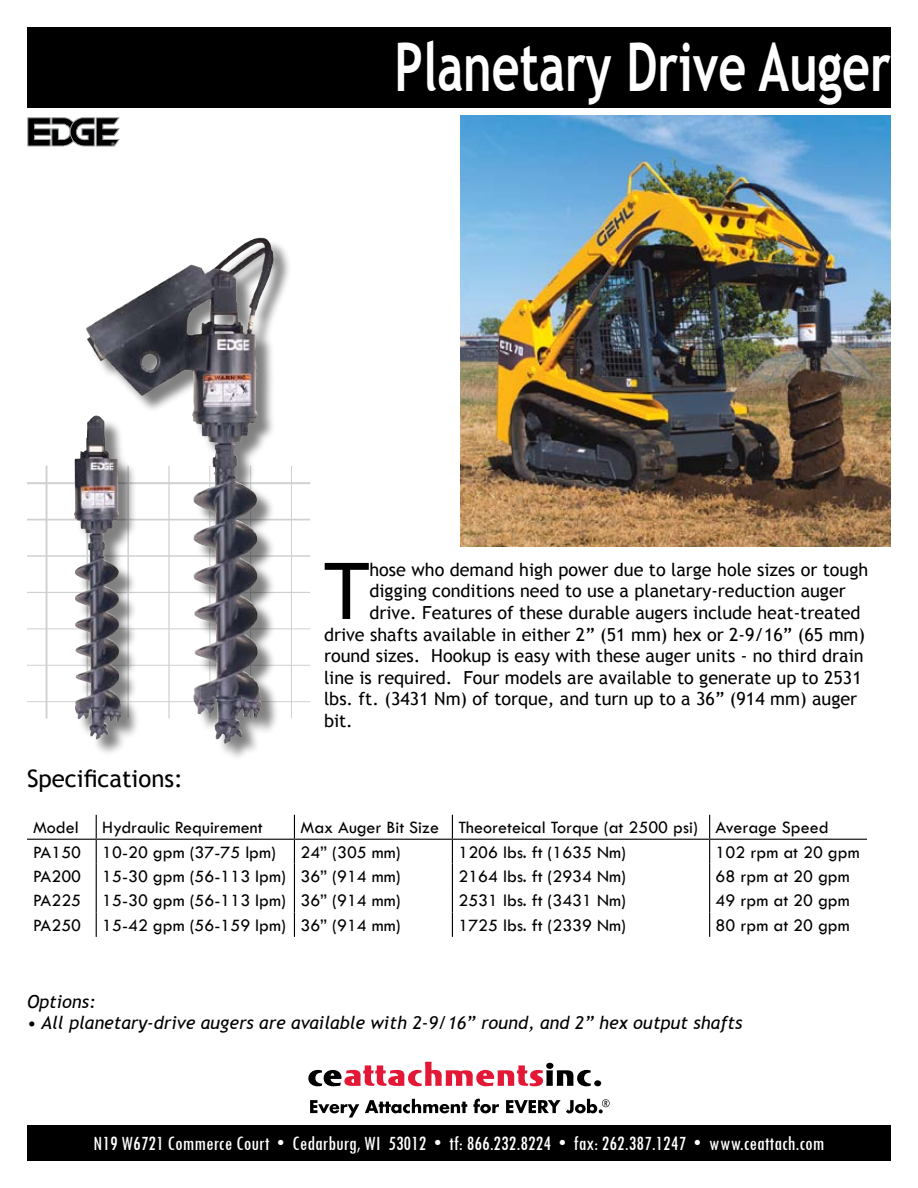
<style>
.page{position:relative;width:918px;height:1188px;background:#fff}
.page>*{position:absolute;margin:0;border:0;box-sizing:border-box;transform-origin:0 0}
.t1{font:78.3px "Trebuchet MS";color:#000}
.t2{font:700 67.5px "Trebuchet MS";color:#fff;scale:.72 1}
.t3{font:24px "Trebuchet MS";color:#000}
.t4{font:condensed 21px "Tw Cen";color:#fff}
.t5{font:18px "Trebuchet MS";color:#000}
.t6{font:18px "Tw Cen";color:#000}
.t7{font:italic 18px "Trebuchet MS";color:#000}
</style>
<div class="page">
<div style="left:27px;top:1126px;width:864px;height:35px;background:#000"></div>
<div style="left:27px;top:27px;width:864px;height:81px;background:#000"></div>
<img style="left:461px;top:116px;width:430px;height:430px">
<hr style="left:27px;top:839px;width:69px;height:1px;background:#000">
<hr style="left:96px;top:839px;width:198px;height:1px;background:#000">
<hr style="left:294px;top:839px;width:158px;height:1px;background:#000">
<hr style="left:452px;top:839px;width:258px;height:1px;background:#000">
<hr style="left:710px;top:839px;width:157px;height:1px;background:#000">
<svg style="left:96px;top:815px;width:1px;height:122px"></svg>
<svg style="left:294px;top:815px;width:1px;height:122px"></svg>
<svg style="left:452px;top:815px;width:1px;height:122px"></svg>
<svg style="left:709px;top:815px;width:1px;height:122px"></svg>
<svg style="left:308px;top:1062px;width:283px;height:24px"></svg>
<div style="left:594px;top:1080px;width:7px;height:6px;background:#000;border-radius:50%"></div>
<svg style="left:310px;top:1100px;width:49px;height:18px"></svg>
<svg style="left:365px;top:1099px;width:102px;height:14px"></svg>
<svg style="left:473px;top:1099px;width:26px;height:14px"></svg>
<svg style="left:506px;top:1099px;width:104px;height:14px"></svg>
<svg style="left:28px;top:118px;width:91px;height:28px"></svg>
<hr style="left:27px;top:701px;width:283px;height:1px;background:#cfd0d2">
<hr style="left:27px;top:665px;width:283px;height:1px;background:#cfd0d2">
<hr style="left:27px;top:628px;width:283px;height:1px;background:#cfd0d2">
<hr style="left:27px;top:592px;width:283px;height:1px;background:#cfd0d2">
<hr style="left:27px;top:555px;width:283px;height:2px;background:#cfd0d2">
<hr style="left:27px;top:519px;width:283px;height:1px;background:#cfd0d2">
<hr style="left:27px;top:482px;width:283px;height:2px;background:#cfd0d2">
<hr style="left:46px;top:466px;width:1px;height:252px;background:#cfd0d2">
<div style="left:75px;top:417px;width:66px;height:341px;background:#000;opacity:.5"></div>
<div style="left:87px;top:239px;width:207px;height:524px;background:#000;opacity:.5"></div>
<img style="left:86px;top:237px;width:188px;height:358px">
<h2 class="t2" style="left:395px;top:25px;width:691px">Planetary Drive Auger</h2>
<h1 class="t1" style="left:324px;top:545px;width:47px">T</h1>
<p class="t5" style="left:369px;top:559px;width:500px">hose who demand high power due to large hole sizes or tough</p>
<p class="t5" style="left:369px;top:580px;width:478px">digging conditions need to use a planetary-reduction auger</p>
<p class="t5" style="left:369px;top:602px;width:493px">drive. Features of these durable augers include heat-treated</p>
<p class="t5" style="left:324px;top:624px;width:543px">drive shafts available in either 2” (51 mm) hex or 2-9/16” (65 mm)</p>
<p class="t5" style="left:324px;top:645px;width:541px">round sizes. Hookup is easy with these auger units - no third drain</p>
<p class="t5" style="left:324px;top:667px;width:539px">line is required. Four models are available to generate up to 2531</p>
<p class="t5" style="left:324px;top:688px;width:535px">lbs. ft. (3431 Nm) of torque, and turn up to a 36” (914 mm) auger</p>
<p class="t5" style="left:324px;top:710px;width:30px">bit.</p>
<h3 class="t3" style="left:27px;top:765px;width:157px">Specifications:</h3>
<p class="t6" style="left:33px;top:817px;width:47px">Model</p>
<p class="t6" style="left:102px;top:817px;width:162px">Hydraulic Requirement</p>
<p class="t6" style="left:300px;top:817px;width:530px">Max Auger Bit Size Theoreteical Torque (at 2500 psi) Average Speed</p>
<p class="t6" style="left:33px;top:841px;width:245px">PA150 10-20 gpm (37-75 lpm)</p>
<p class="t6" style="left:300px;top:841px;width:102px">24” (305 mm)</p>
<p class="t6" style="left:458px;top:841px;width:169px">1206 lbs. ft (1635 Nm)</p>
<p class="t6" style="left:716px;top:841px;width:146px">102 rpm at 20 gpm</p>
<p class="t6" style="left:33px;top:866px;width:369px">PA200 15-30 gpm (56-113 lpm) 36” (914 mm)</p>
<p class="t6" style="left:458px;top:866px;width:169px">2164 lbs. ft (2934 Nm)</p>
<p class="t6" style="left:716px;top:866px;width:136px">68 rpm at 20 gpm</p>
<p class="t6" style="left:33px;top:890px;width:369px">PA225 15-30 gpm (56-113 lpm) 36” (914 mm)</p>
<p class="t6" style="left:458px;top:890px;width:169px">2531 lbs. ft (3431 Nm)</p>
<p class="t6" style="left:716px;top:890px;width:136px">49 rpm at 20 gpm</p>
<p class="t6" style="left:33px;top:914px;width:369px">PA250 15-42 gpm (56-159 lpm) 36” (914 mm)</p>
<p class="t6" style="left:458px;top:914px;width:169px">1725 lbs. ft (2339 Nm)</p>
<p class="t6" style="left:716px;top:914px;width:136px">80 rpm at 20 gpm</p>
<p class="t7" style="left:27px;top:991px;width:70px">Options:</p>
<p class="t7" style="left:27px;top:1012px;width:717px">• All planetary-drive augers are available with 2-9/16” round, and 2” hex output shafts</p>
<p class="t4" style="left:94px;top:1131px;width:732px">N19 W6721 Commerce Court • Cedarburg, WI 53012 • tf: 866.232.8224 • fax: 262.387.1247 • www.ceattach.com</p>
</div>
